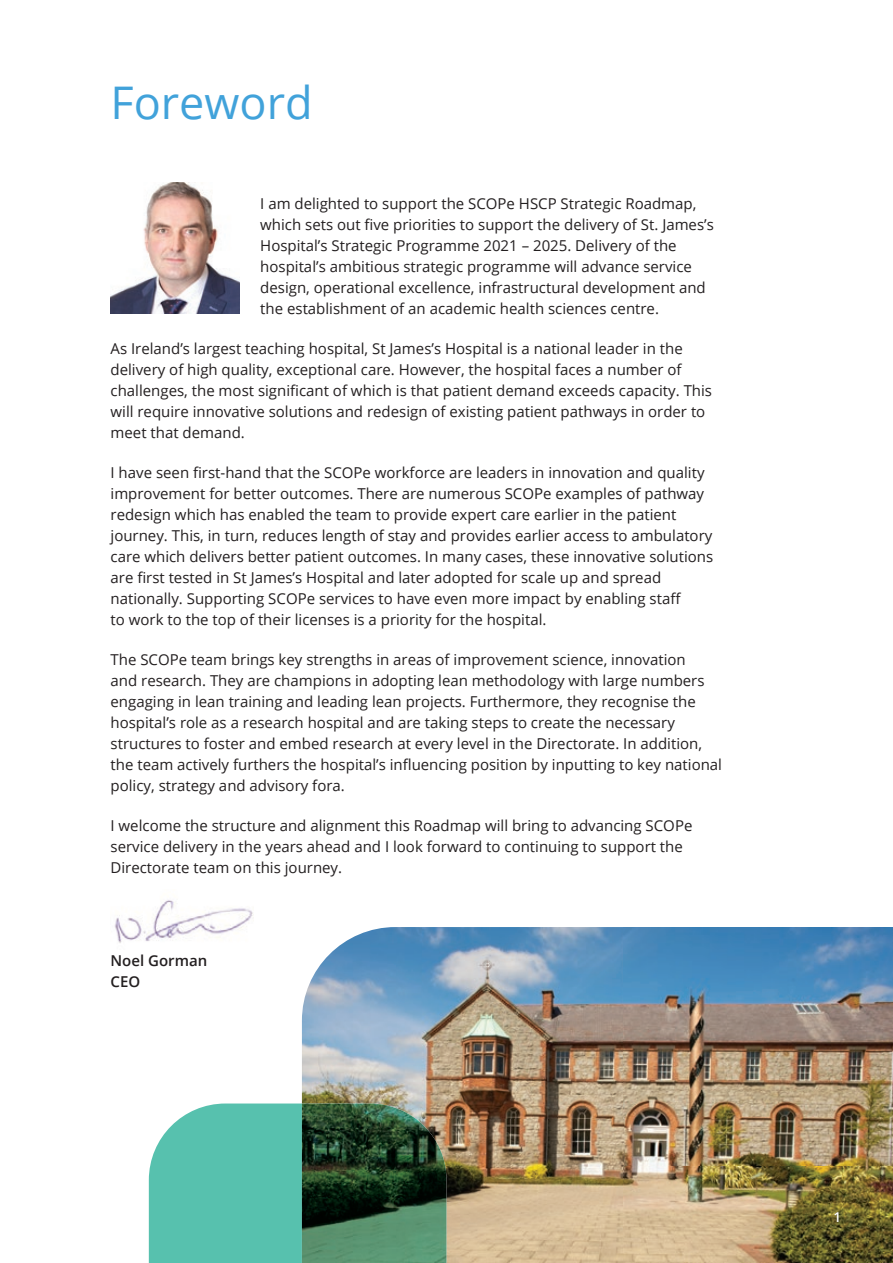
<style>
.page{position:relative;width:893px;height:1263px;background:#fff}
.page>*{position:absolute;margin:0;border:0;box-sizing:border-box;transform-origin:0 0}
.t1{font:45px "Open Sans";color:#41a2da}
.t2{font:15px/21px "Open Sans";color:#231f20}
.t3{font:600 15px/21px "Open Sans";color:#231f20}
.t4{font:600 13.5px "Open Sans";color:#fff}
</style>
<div class="page">
<img style="left:114px;top:900px;width:139px;height:43px">
<div style="left:149px;top:1103px;width:153px;height:160px;background:#57c1ae"></div>
<img style="left:302px;top:927px;width:322px;height:192px">
<img style="left:624px;top:927px;width:269px;height:336px">
<img style="left:446px;top:1119px;width:178px;height:144px">
<img style="left:302px;top:1103px;width:144px;height:160px">
<img style="left:111px;top:183px;width:128px;height:131px">
<h1 class="t1" style="left:111px;top:72px;width:204px">Foreword</h1>
<p class="t2" style="left:260px;top:192px;width:455px">I am delighted to support the SCOPe HSCP Strategic Roadmap, which sets out five priorities to support the delivery of St. James’s Hospital’s Strategic Programme 2021 – 2025. Delivery of the hospital’s ambitious strategic programme will advance service design, operational excellence, infrastructural development and the establishment of an academic health sciences centre.</p>
<p class="t2" style="left:111px;top:337px;width:603px">As Ireland’s largest teaching hospital, St James’s Hospital is a national leader in the delivery of high quality, exceptional care. However, the hospital faces a number of challenges, the most significant of which is that patient demand exceeds capacity. This will require innovative solutions and redesign of existing patient pathways in order to meet that demand.</p>
<p class="t2" style="left:111px;top:461px;width:604px">I have seen first-hand that the SCOPe workforce are leaders in innovation and quality improvement for better outcomes. There are numerous SCOPe examples of pathway redesign which has enabled the team to provide expert care earlier in the patient journey. This, in turn, reduces length of stay and provides earlier access to ambulatory care which delivers better patient outcomes. In many cases, these innovative solutions are first tested in St James’s Hospital and later adopted for scale up and spread nationally. Supporting SCOPe services to have even more impact by enabling staff<br>to work to the top of their licenses is a priority for the hospital.</p>
<p class="t2" style="left:111px;top:649px;width:613px">The SCOPe team brings key strengths in areas of improvement science, innovation<br>and research. They are champions in adopting lean methodology with large numbers engaging in lean training and leading lean projects. Furthermore, they recognise the hospital’s role as a research hospital and are taking steps to create the necessary structures to foster and embed research at every level in the Directorate. In addition, the team actively furthers the hospital’s influencing position by inputting to key national policy, strategy and advisory fora.</p>
<p class="t2" style="left:111px;top:815px;width:583px">I welcome the structure and alignment this Roadmap will bring to advancing SCOPe service delivery in the years ahead and I look forward to continuing to support the<br>Directorate team on this journey.</p>
<p class="t3" style="left:111px;top:949px;width:98px">Noel Gorman<br>CEO</p>
<p class="t4" style="left:833px;top:1208px;width:9px">1</p>
</div>
